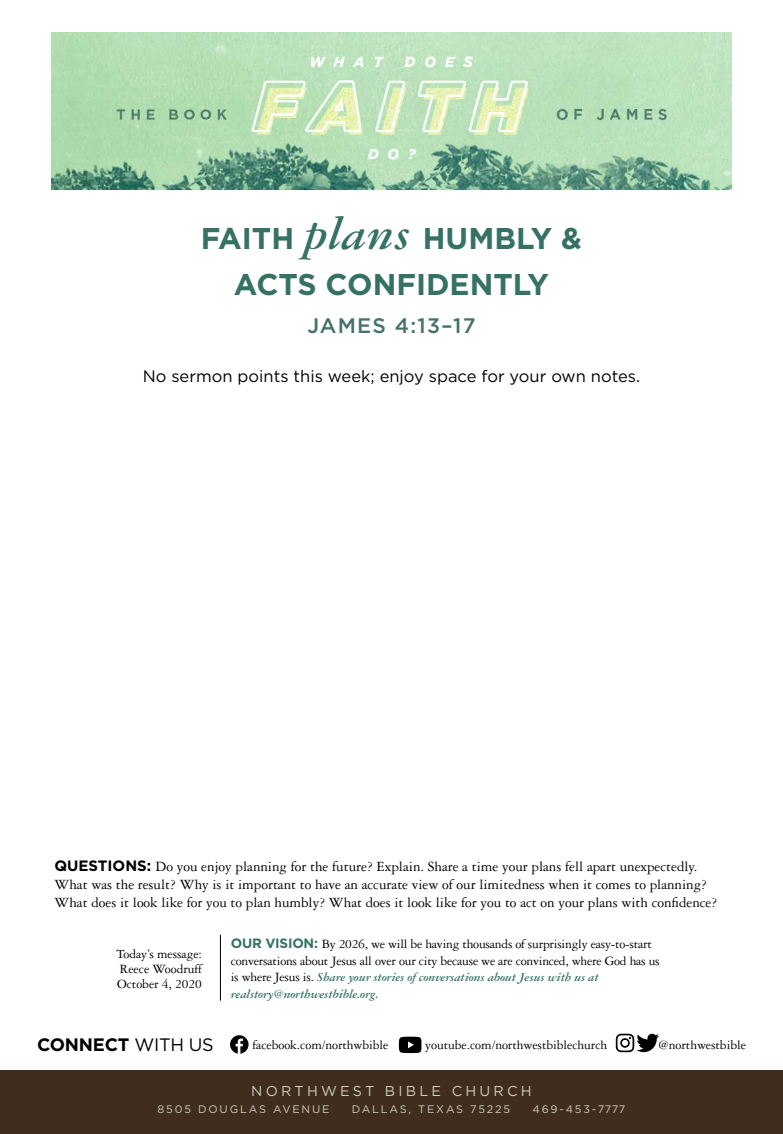
<style>
.page{position:relative;width:783px;height:1134px;background:#fff}
.page>*{position:absolute;margin:0;border:0;box-sizing:border-box;transform-origin:0 0}
.t1{font:700 30px/45.9px "Gotham";color:#367264;text-align:center}
.t2{font:500 21px "Gotham";letter-spacing:.06em;color:#447266}
.t3{font:700 18px "Gotham";letter-spacing:-.01em;color:#000}
.t4{font:16.5px "Gotham";color:#000}
.t5{font:15px/18px "Garamond Three";color:#000}
.t6{font:14.25px "Gotham";letter-spacing:.225em;color:#cacec2}
.t7{font:13.5px/15px "Garamond Three";letter-spacing:-.015em;color:#000;text-align:justify}
.t8{font:italic 700 12.9px/16.5px "Garamond Three";letter-spacing:-.015em;color:#367264}
.t9{font:10.95px "Gotham";letter-spacing:.17em;color:#cacec2}
.s1{font-family:"Garamond Three";font-style:italic;font-size:49.5px}
.s2{font-family:"Gotham";font-weight:700}
.s3{font-family:"Gotham";font-weight:700;color:#367264}
.s4{font-weight:400;font-style:normal;font-size:13.5px;color:#000}
.s5{font-weight:400}
</style>
<div class="page">
<div style="left:0;top:1070px;width:783px;height:64px;background:#402d1d"></div>
<hr style="left:220px;top:935px;width:1px;height:66px;background:#000">
<img style="left:51px;top:32px;width:681px;height:157px">
<svg style="left:399px;top:1037px;width:23px;height:16px"></svg>
<svg style="left:616px;top:1034px;width:43px;height:18px"></svg>
<svg style="left:230px;top:1035px;width:19px;height:19px"></svg>
<h1 class="t1" style="left:201px;top:215px;width:383px">FAITH <span class="s1">plans</span> HUMBLY &amp;<br>ACTS CONFIDENTLY</h1>
<h2 class="t2" style="left:307px;top:312px;width:170px">JAMES 4:13–17</h2>
<p class="t4" style="left:143px;top:366px;width:499px">No sermon points this week; enjoy space for your own notes.</p>
<p class="t5" style="left:55px;top:857px;width:664px"><span class="s2">QUESTIONS:</span> Do you enjoy planning for the future? Explain. Share a time your plans fell apart unexpectedly.<br>What was the result? Why is it important to have an accurate view of our limitedness when it comes to planning?<br>What does it look like for you to plan humbly? What does it look like for you to act on your plans with confidence?</p>
<p class="t7" style="left:117px;top:946px;width:87px">Today’s message:<br>Reece Woodruff October 4, 2020</p>
<p class="t7" style="left:231px;top:936px;width:430px;line-height:16.5px"><span class="s3">OUR VISION:</span> By 2026, we will be having thousands of surprisingly easy-to-start conversations about Jesus all over our city because we are convinced, where God has us</p>
<p class="t8" style="left:231px;top:969px;width:369px"><span class="s4">is where Jesus is.</span> Share your stories of conversations about Jesus with us at realstory@northwestbible.org.</p>
<p class="t3" style="left:37px;top:1033px;width:178px">CONNECT <span class="s5">WITH US</span></p>
<p class="t7" style="left:253px;top:1038px;width:138px">facebook.com/northwbible</p>
<p class="t7" style="left:425px;top:1038px;width:184px">youtube.com/northwestbiblechurch</p>
<p class="t7" style="left:658px;top:1038px;width:89px">@northwestbible</p>
<p class="t6" style="left:251px;top:1081px;width:282px">NORTHWEST BIBLE CHURCH</p>
<p class="t9" style="left:158px;top:1102px;width:173px">8505 DOUGLAS AVENUE</p>
<p class="t9" style="left:352px;top:1102px;width:160px">DALLAS, TEXAS 75225</p>
<p class="t9" style="left:533px;top:1102px;width:94px">469-453-7777</p>
</div>
